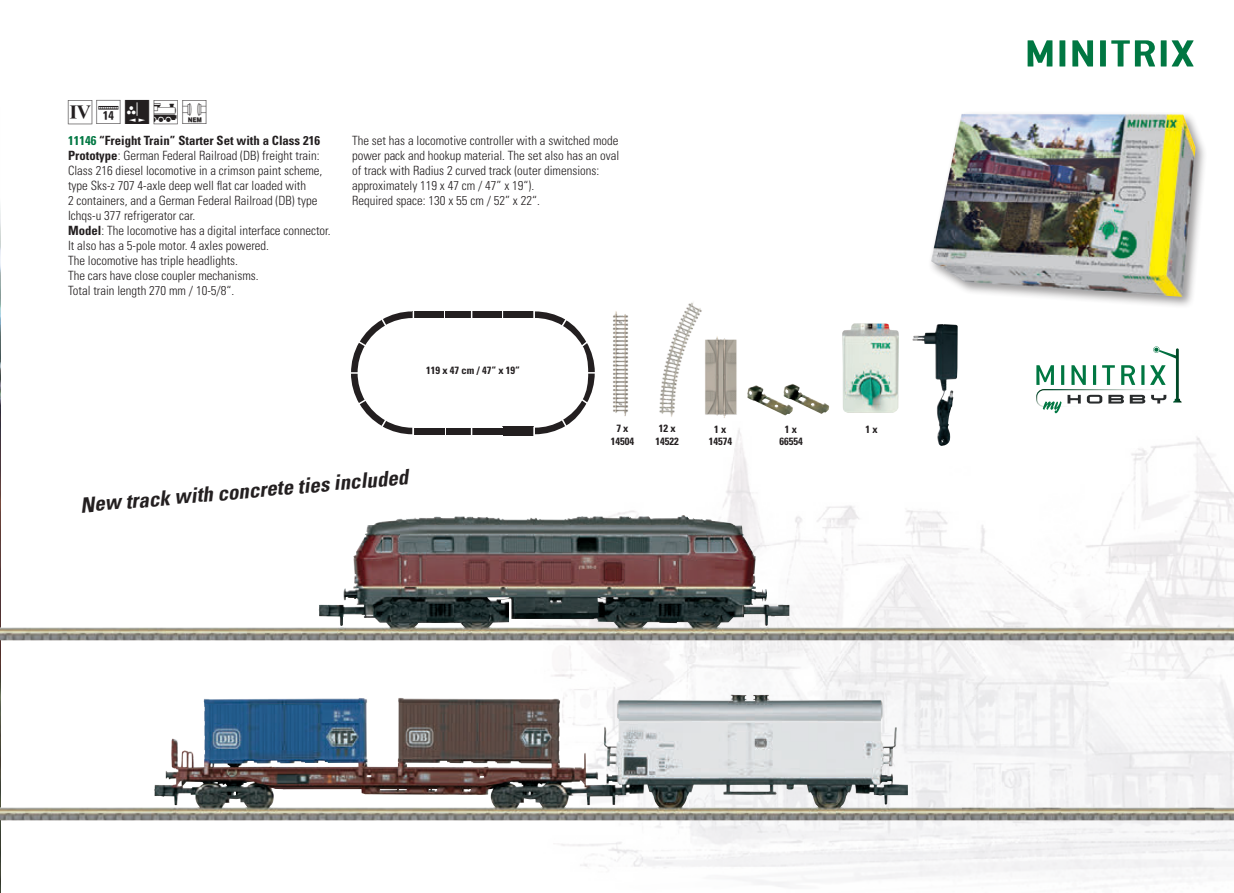
<style>
.page{position:relative;width:1234px;height:893px;background:#fff}
.page>*{position:absolute;margin:0;border:0;box-sizing:border-box;transform-origin:0 0}
.t1{font:30px "Trix Piktos";color:#231f20}
.t2{font:italic 700 condensed 21px "Univers LT Std";color:#231f20}
.t3{font:300 condensed 12.75px/15px "Univers LT Std";color:#231f20}
.t4{font:700 condensed 12.75px "Univers LT Std";color:#231f20}
.t5{font:700 condensed 10.5px/12.6px "Univers LT Std";color:#231f20;text-align:center}
.s1{font-weight:700}
.s2{color:#007742}
</style>
<div class="page">
<svg style="left:1027px;top:40px;width:25px;height:27px"></svg>
<svg style="left:1059px;top:40px;width:6px;height:27px"></svg>
<svg style="left:1072px;top:40px;width:20px;height:27px"></svg>
<svg style="left:1100px;top:40px;width:54px;height:27px"></svg>
<svg style="left:1160px;top:40px;width:33px;height:27px"></svg>
<img style="left:526px;top:324px;width:707px;height:565px">
<img style="left:0;top:206px;width:1px;height:687px">
<svg style="left:1036px;top:365px;width:17px;height:20px"></svg>
<hr style="left:1060px;top:365px;width:3px;height:20px;background:#007742">
<svg style="left:1067px;top:346px;width:114px;height:58px"></svg>
<img style="left:1035px;top:389px;width:137px;height:18px">
<svg style="left:1042px;top:401px;width:19px;height:12px"></svg>
<img style="left:609px;top:311px;width:25px;height:110px">
<img style="left:634px;top:302px;width:91px;height:120px">
<img style="left:702px;top:317px;width:35px;height:102px">
<svg style="left:351px;top:311px;width:245px;height:125px"></svg>
<img style="left:842px;top:323px;width:56px;height:90px">
<img style="left:912px;top:324px;width:39px;height:123px">
<div style="left:927px;top:110px;width:280px;height:199px;background:#231f20;opacity:.45"></div>
<img style="left:930px;top:114px;width:265px;height:183px">
<img style="left:0;top:695px;width:1233px;height:125px">
<img style="left:747px;top:384px;width:82px;height:31px">
<img style="left:0;top:515px;width:1233px;height:125px">
<h1 class="t1" style="left:68px;top:96px;width:144px">e"*Y1</h1>
<p class="t3" style="left:68px;top:148px;width:264px"><span class="s1">Prototype</span>: German Federal Railroad (DB) freight train:<br>Class 216 diesel locomotive in a crimson paint scheme, type Sks-z 707 4-axle deep well flat car loaded with<br>2 containers, and a German Federal Railroad (DB) type Ichqs-u 377 refrigerator car.<br><span class="s1">Model</span>: The locomotive has a digital interface connector.<br>It also has a 5-pole motor. 4 axles powered.<br>The locomotive has triple headlights.<br>The cars have close coupler mechanisms.<br>Total train length 270 mm / 10-5/8“.</p>
<p class="t4" style="left:68px;top:133px;width:253px"><span class="s2">11146</span> “Freight Train” Starter Set with a Class 216</p>
<p class="t3" style="left:352px;top:133px;width:268px">The set has a locomotive controller with a switched mode power pack and hookup material. The set also has an oval of track with Radius 2 curved track (outer dimensions: approximately 119 x 47 cm / 47” x 19“).<br>Required space: 130 x 55 cm / 52” x 22“.</p>
<p class="t5" style="left:426px;top:364px;width:95px">119 x 47 cm / 47“ x 19“</p>
<p class="t5" style="left:610px;top:422px;width:25px">7 x<br>14504</p>
<p class="t5" style="left:655px;top:422px;width:25px">12 x<br>14522</p>
<p class="t5" style="left:779px;top:422px;width:25px">1 x<br>66554</p>
<p class="t5" style="left:708px;top:422px;width:25px">1 x<br>14574</p>
<h2 class="t2" style="left:79px;top:492px;width:331px;rotate:-5deg">New track with concrete ties included</h2>
<p class="t5" style="left:865px;top:422px;width:14px">1 x</p>
</div>
